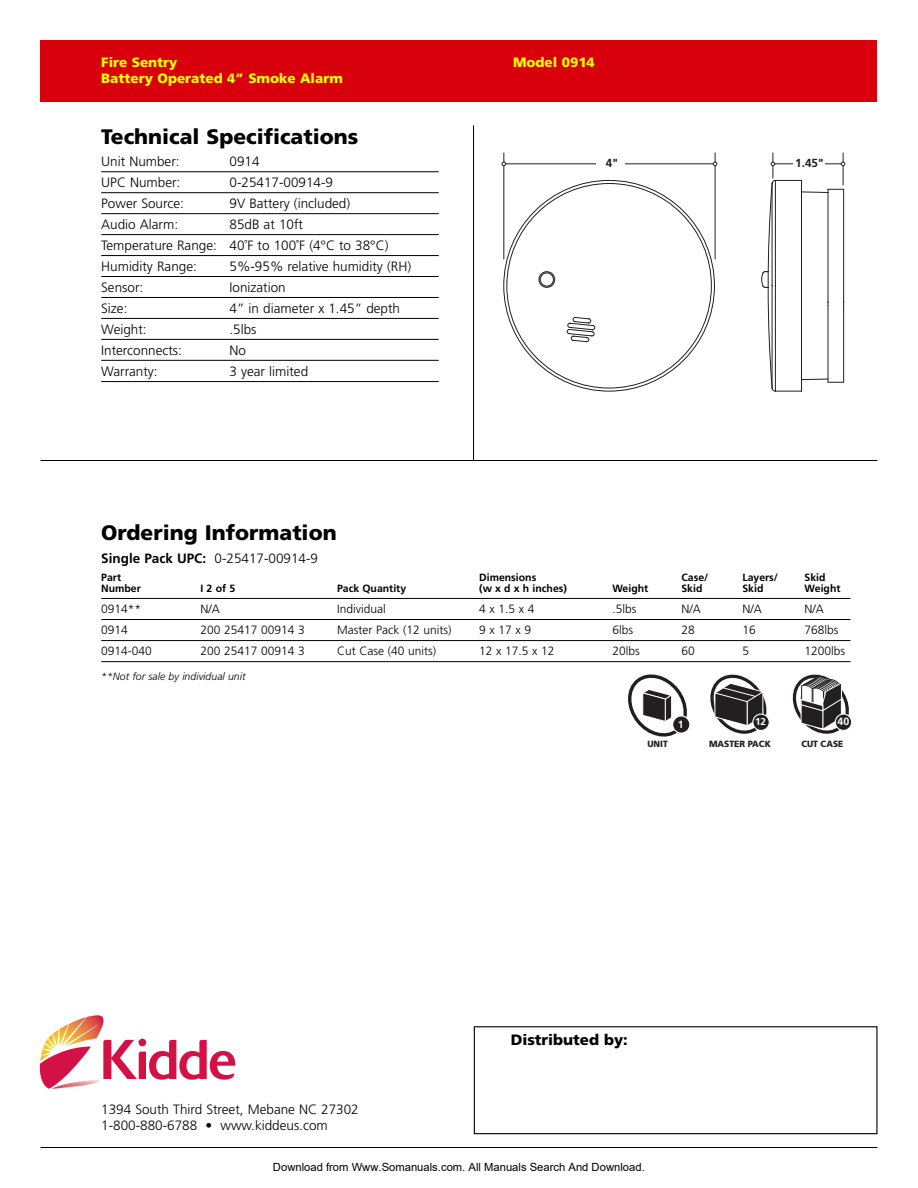
<style>
.page{position:relative;width:918px;height:1188px;background:#fff}
.page>*{position:absolute;margin:0;border:0;box-sizing:border-box;transform-origin:0 0}
.t1{font:900 21px "Frutiger";color:#000}
.t2{font:900 15px "Frutiger";color:#000}
.t3{font:300 13.5px/21px "Frutiger";color:#000}
.t4{font:900 13.5px/15.8px "Frutiger";color:#ff0}
.t5{font:300 12px "Frutiger";color:#000}
.t6{font:700 11.7px "Frutiger";color:#231f20}
.t7{font:11.25px "Arial";color:#000}
.t8{font:700 10.5px "Frutiger";color:#000}
.t9{font:italic 300 10.5px "Frutiger";color:#000}
.t10{font:700 10.5px "Frutiger";color:#fff}
.t11{font:700 9.9px "Frutiger";color:#fff}
.t12{font:900 9px "Frutiger";color:#231f20;scale:.95 1}
.s1{font-weight:700}
</style>
<div class="page">
<div style="left:40px;top:40px;width:838px;height:62px;background:#d9000d"></div>
<hr style="left:473px;top:125px;width:1px;height:336px;background:#000">
<hr style="left:40px;top:460px;width:838px;height:1px;background:#000">
<hr style="left:40px;top:1147px;width:838px;height:1px;background:#000">
<svg style="left:40px;top:1015px;width:195px;height:74px"></svg>
<hr style="left:101px;top:172px;width:338px;height:1px;background:#000">
<hr style="left:101px;top:192px;width:338px;height:1px;background:#000">
<hr style="left:101px;top:213px;width:338px;height:1px;background:#000">
<hr style="left:101px;top:234px;width:338px;height:1px;background:#000">
<hr style="left:101px;top:255px;width:338px;height:1px;background:#000">
<hr style="left:101px;top:276px;width:338px;height:1px;background:#000">
<hr style="left:101px;top:297px;width:338px;height:1px;background:#000">
<hr style="left:101px;top:318px;width:338px;height:1px;background:#000">
<hr style="left:101px;top:339px;width:338px;height:1px;background:#000">
<hr style="left:101px;top:360px;width:338px;height:1px;background:#000">
<hr style="left:101px;top:381px;width:338px;height:1px;background:#000">
<svg style="left:710px;top:674px;width:57px;height:60px"></svg>
<div style="left:752px;top:714px;width:18px;height:17px;background:#231f20;border:1px solid #fff;border-radius:50%"></div>
<svg style="left:792px;top:674px;width:57px;height:60px"></svg>
<div style="left:835px;top:714px;width:17px;height:17px;background:#231f20;border:1px solid #fff;border-radius:50%"></div>
<svg style="left:628px;top:674px;width:62px;height:63px"></svg>
<hr style="left:101px;top:598px;width:749px;height:1px;background:#000">
<hr style="left:101px;top:619px;width:749px;height:1px;background:#000">
<hr style="left:101px;top:640px;width:749px;height:1px;background:#000">
<hr style="left:101px;top:661px;width:749px;height:1px;background:#000">
<div style="left:474px;top:1026px;width:404px;height:108px;border:1px solid #000"></div>
<hr style="left:504px;top:153px;width:1px;height:106px;background:#231f20">
<hr style="left:715px;top:153px;width:1px;height:106px;background:#231f20">
<hr style="left:505px;top:164px;width:211px;height:1px;background:#231f20">
<svg style="left:713px;top:162px;width:4px;height:4px"></svg>
<hr style="left:843px;top:153px;width:1px;height:32px;background:#231f20">
<svg style="left:502px;top:162px;width:4px;height:4px"></svg>
<hr style="left:773px;top:164px;width:70px;height:1px;background:#231f20">
<svg style="left:771px;top:153px;width:4px;height:25px"></svg>
<div style="left:596px;top:157px;width:29px;height:15px;background:#fff"></div>
<div style="left:793px;top:157px;width:32px;height:15px;background:#fff"></div>
<svg style="left:841px;top:162px;width:4px;height:4px"></svg>
<svg style="left:503px;top:179px;width:342px;height:213px"></svg>
<hr style="left:828px;top:306px;width:1px;height:76px;background:#231f20">
<hr style="left:843px;top:306px;width:1px;height:76px;background:#231f20">
<hr style="left:775px;top:286px;width:1px;height:105px;background:#231f20">
<hr style="left:775px;top:180px;width:1px;height:106px;background:#231f20">
<hr style="left:772px;top:184px;width:1px;height:102px;background:#231f20">
<hr style="left:772px;top:286px;width:1px;height:102px;background:#231f20">
<p class="t4" style="left:101px;top:56px;width:243px">Fire Sentry<br>Battery Operated 4” Smoke Alarm</p>
<p class="t4" style="left:513px;top:56px;width:83px">Model 0914</p>
<h1 class="t1" style="left:101px;top:128px;width:259px">Technical Specifications</h1>
<p class="t3" style="left:101px;top:152px;width:80px">Unit Number:</p>
<p class="t3" style="left:230px;top:152px;width:32px">0914</p>
<p class="t3" style="left:101px;top:173px;width:81px">UPC Number:</p>
<p class="t3" style="left:230px;top:173px;width:105px">0-25417-00914-9</p>
<p class="t3" style="left:101px;top:194px;width:84px">Power Source:</p>
<p class="t3" style="left:230px;top:194px;width:122px">9V Battery (included)</p>
<p class="t3" style="left:101px;top:215px;width:78px">Audio Alarm:</p>
<p class="t3" style="left:101px;top:215px;width:289px;text-indent:128px">85dB at 10ft<br>Temperature Range: 40˚F to 100˚F (4°C to 38°C)<br>Humidity Range:</p>
<p class="t3" style="left:230px;top:257px;width:183px">5%-95% relative humidity (RH)</p>
<p class="t3" style="left:101px;top:278px;width:44px">Sensor:</p>
<p class="t3" style="left:230px;top:278px;width:58px">Ionization</p>
<p class="t3" style="left:101px;top:299px;width:28px">Size:</p>
<p class="t3" style="left:229px;top:299px;width:172px">4” in diameter x 1.45” depth</p>
<p class="t3" style="left:101px;top:320px;width:47px">Weight:</p>
<p class="t3" style="left:230px;top:320px;width:29px">.5lbs</p>
<p class="t3" style="left:101px;top:341px;width:82px">Interconnects:</p>
<p class="t3" style="left:230px;top:341px;width:18px">No</p>
<p class="t3" style="left:101px;top:362px;width:58px">Warranty:</p>
<p class="t3" style="left:230px;top:362px;width:80px">3 year limited</p>
<p class="t6" style="left:606px;top:158px;width:14px">4"</p>
<p class="t6" style="left:795px;top:158px;width:30px">1.45"</p>
<h1 class="t1" style="left:101px;top:525px;width:237px">Ordering Information</h1>
<p class="t3" style="left:101px;top:549px;width:218px"><span class="s1">Single Pack UPC:</span> 0-25417-00914-9</p>
<p class="t8" style="left:101px;top:574px;width:21px">Part</p>
<p class="t8" style="left:479px;top:574px;width:59px">Dimensions</p>
<p class="t8" style="left:681px;top:574px;width:28px">Case/</p>
<p class="t8" style="left:742px;top:574px;width:37px">Layers/</p>
<p class="t8" style="left:805px;top:574px;width:23px">Skid</p>
<p class="t8" style="left:101px;top:584px;width:41px">Number</p>
<p class="t8" style="left:200px;top:584px;width:36px">I 2 of 5</p>
<p class="t8" style="left:337px;top:584px;width:71px">Pack Quantity</p>
<p class="t8" style="left:479px;top:584px;width:89px">(w x d x h inches)</p>
<p class="t8" style="left:612px;top:584px;width:37px">Weight</p>
<p class="t8" style="left:681px;top:584px;width:23px">Skid</p>
<p class="t8" style="left:742px;top:584px;width:23px">Skid</p>
<p class="t8" style="left:805px;top:584px;width:37px">Weight</p>
<p class="t5" style="left:101px;top:604px;width:42px">0914**</p>
<p class="t5" style="left:201px;top:604px;width:21px">N/A</p>
<p class="t5" style="left:337px;top:604px;width:50px">Individual</p>
<p class="t5" style="left:479px;top:604px;width:57px">4 x 1.5 x 4</p>
<p class="t5" style="left:612px;top:604px;width:26px">.5lbs</p>
<p class="t5" style="left:681px;top:604px;width:21px">N/A</p>
<p class="t5" style="left:743px;top:604px;width:21px">N/A</p>
<p class="t5" style="left:805px;top:604px;width:21px">N/A</p>
<p class="t5" style="left:101px;top:625px;width:28px">0914</p>
<p class="t5" style="left:201px;top:625px;width:106px">200 25417 00914 3</p>
<p class="t5" style="left:337px;top:625px;width:116px">Master Pack (12 units)</p>
<p class="t5" style="left:479px;top:625px;width:54px">9 x 17 x 9</p>
<p class="t5" style="left:612px;top:625px;width:22px">6lbs</p>
<p class="t5" style="left:681px;top:625px;width:15px">28</p>
<p class="t5" style="left:743px;top:625px;width:15px">16</p>
<p class="t5" style="left:805px;top:625px;width:36px">768lbs</p>
<p class="t5" style="left:101px;top:646px;width:52px">0914-040</p>
<p class="t5" style="left:201px;top:646px;width:106px">200 25417 00914 3</p>
<p class="t5" style="left:337px;top:646px;width:101px">Cut Case (40 units)</p>
<p class="t5" style="left:479px;top:646px;width:77px">12 x 17.5 x 12</p>
<p class="t5" style="left:612px;top:646px;width:29px">20lbs</p>
<p class="t5" style="left:681px;top:646px;width:15px">60</p>
<p class="t5" style="left:743px;top:646px;width:8px">5</p>
<p class="t5" style="left:805px;top:646px;width:42px">1200lbs</p>
<p class="t9" style="left:101px;top:672px;width:146px">**Not for sale by individual unit</p>
<p class="t12" style="left:647px;top:741px;width:23px">UNIT</p>
<p class="t10" style="left:678px;top:720px;width:7px">1</p>
<p class="t10" style="left:838px;top:718px;width:13px">40</p>
<p class="t11" style="left:755px;top:718px;width:13px">12</p>
<p class="t12" style="left:709px;top:741px;width:67px">MASTER PACK</p>
<p class="t12" style="left:801px;top:741px;width:46px">CUT CASE</p>
<p class="t3" style="left:101px;top:1103px;width:259px;line-height:15.8px">1394 South Third Street, Mebane NC 27302<br>1-800-880-6788 • www.kiddeus.com</p>
<p class="t2" style="left:511px;top:1033px;width:119px">Distributed by:</p>
<p class="t7" style="left:273px;top:1160px;width:373px">Download from Www.Somanuals.com. All Manuals Search And Download.</p>
</div>
